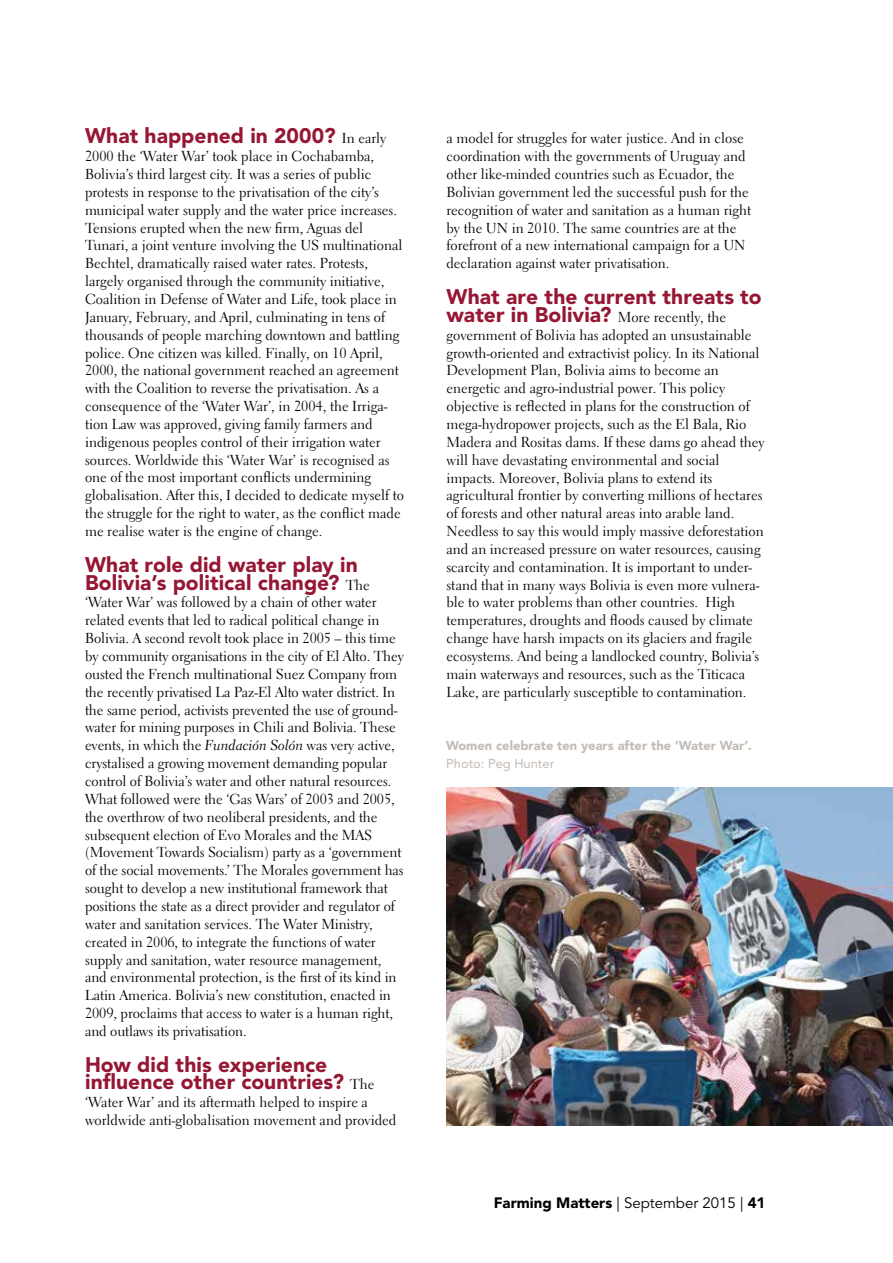
<style>
.page{position:relative;width:893px;height:1263px;background:#fff}
.page>*{position:absolute;margin:0;border:0;box-sizing:border-box;transform-origin:0 0}
.t1{font:900 21px/17.9px "Avenir LT Std";letter-spacing:.005em;color:#951734}
.t2{font:900 15px "Avenir LT Std";color:#000}
.t3{font:14.4px/17.9px "Electra LT Std";color:#000}
.t4{font:900 12.9px "Avenir LT Std";color:#c3bbb6}
.t5{font:12.9px "Avenir LT Std";color:#c3bbb6}
.s1{font-family:"Electra LT Std";font-weight:400;font-size:14.4px;color:#000}
.s2{font-family:"Electra LT Std Cursive"}
.s3{font-family:"Avenir LT Std";font-weight:900;font-size:21px;color:#951734}
.s4{font-weight:400}
</style>
<div class="page">
<img style="left:446px;top:788px;width:447px;height:337px">
<h1 class="t1" style="left:85px;top:127px;width:303px">What happened in 2000? <span class="s1">In early</span></h1>
<p class="t3" style="left:85px;top:147px;width:320px">2000 the ‘Water War’ took place in Cochabamba, Bolivia’s third largest city. It was a series of public protests in response to the privatisation of the city’s municipal water supply and the water price increases.<br>Tensions erupted when the new firm, Aguas del Tunari, a joint venture involving the US multinational Bechtel, dramatically raised water rates. Protests, largely organised through the community initiative, Coalition in Defense of Water and Life, took place in January, February, and April, culminating in tens of thousands of people marching downtown and battling police. One citizen was killed. Finally, on 10 April, 2000, the national government reached an agreement with the Coalition to reverse the privatisation. As a consequence of the ‘Water War’, in 2004, the Irriga&shy;tion Law was approved, giving family farmers and indigenous peoples control of their irrigation water sources. Worldwide this ‘Water War’ is recognised as one of the most important conflicts undermining globalisation. After this, I decided to dedicate myself to the struggle for the right to water, as the conflict made me realise water is the engine of change.</p>
<h1 class="t1" style="left:85px;top:555px;width:286px">What role did water play in<br>Bolivia’s political change? <span class="s1">The</span></h1>
<p class="t3" style="left:85px;top:594px;width:320px">‘Water War’ was followed by a chain of other water related events that led to radical political change in Bolivia. A second revolt took place in 2005 – this time by community organisations in the city of El Alto. They ousted the French multinational Suez Company from the recently privatised La Paz-El Alto water district. In the same period, activists prevented the use of ground&shy;water for mining purposes in Chili and Bolivia. These events, in which the <span class="s2">Fundación Solón</span> was very active, crystalised a growing movement demanding popular control of Bolivia’s water and other natural resources.<br>What followed were the ‘Gas Wars’ of 2003 and 2005, the overthrow of two neoliberal presidents, and the subsequent election of Evo Morales and the MAS (Movement Towards Socialism) party as a ‘government of the social movements.’ The Morales government has sought to develop a new institutional framework that positions the state as a direct provider and regulator of water and sanitation services. The Water Ministry, created in 2006, to integrate the functions of water supply and sanitation, water resource management, and environmental protection, is the first of its kind in Latin America. Bolivia’s new constitution, enacted in 2009, proclaims that access to water is a human right, and outlaws its privatisation.</p>
<h1 class="t1" style="left:85px;top:1055px;width:291px">How did this experience influence other countries? <span class="s1">The</span></h1>
<p class="t3" style="left:85px;top:1093px;width:313px">‘Water War’ and its aftermath helped to inspire a worldwide anti-globalisation movement and provided</p>
<p class="t3" style="left:446px;top:129px;width:306px">a model for struggles for water justice. And in close coordination with the governments of Uruguay and other like-minded countries such as Ecuador, the Bolivian government led the successful push for the recognition of water and sanitation as a human right by the UN in 2010. The same countries are at the forefront of a new international campaign for a UN declaration against water privatisation.</p>
<h1 class="t1" style="left:446px;top:288px;width:317px">What are the current threats to</h1>
<p class="t3" style="left:446px;top:308px;width:320px"><span class="s3">water in Bolivia?</span> More recently, the government of Bolivia has adopted an unsustainable growth-oriented and extractivist policy. In its National Development Plan, Bolivia aims to become an energetic and agro-industrial power. This policy objective is reflected in plans for the construction of mega-hydropower projects, such as the El Bala, Rio Madera and Rositas dams. If these dams go ahead they will have devastating environmental and social impacts. Moreover, Bolivia plans to extend its agricultural frontier by converting millions of hectares of forests and other natural areas into arable land.<br>Needless to say this would imply massive deforestation and an increased pressure on water resources, causing scarcity and contamination. It is important to under&shy;stand that in many ways Bolivia is even more vulnera&shy;ble to water problems than other countries. High temperatures, droughts and floods caused by climate change have harsh impacts on its glaciers and fragile ecosystems. And being a landlocked country, Bolivia’s main waterways and resources, such as the Titicaca Lake, are particularly susceptible to contamination.</p>
<p class="t4" style="left:446px;top:738px;width:307px">Women celebrate ten years after the ‘Water War’.</p>
<p class="t5" style="left:446px;top:756px;width:110px">Photo: Peg Hunter</p>
<p class="t2" style="left:494px;top:1193px;width:273px">Farming Matters <span class="s4">| September 2015 |</span> 41</p>
</div>
